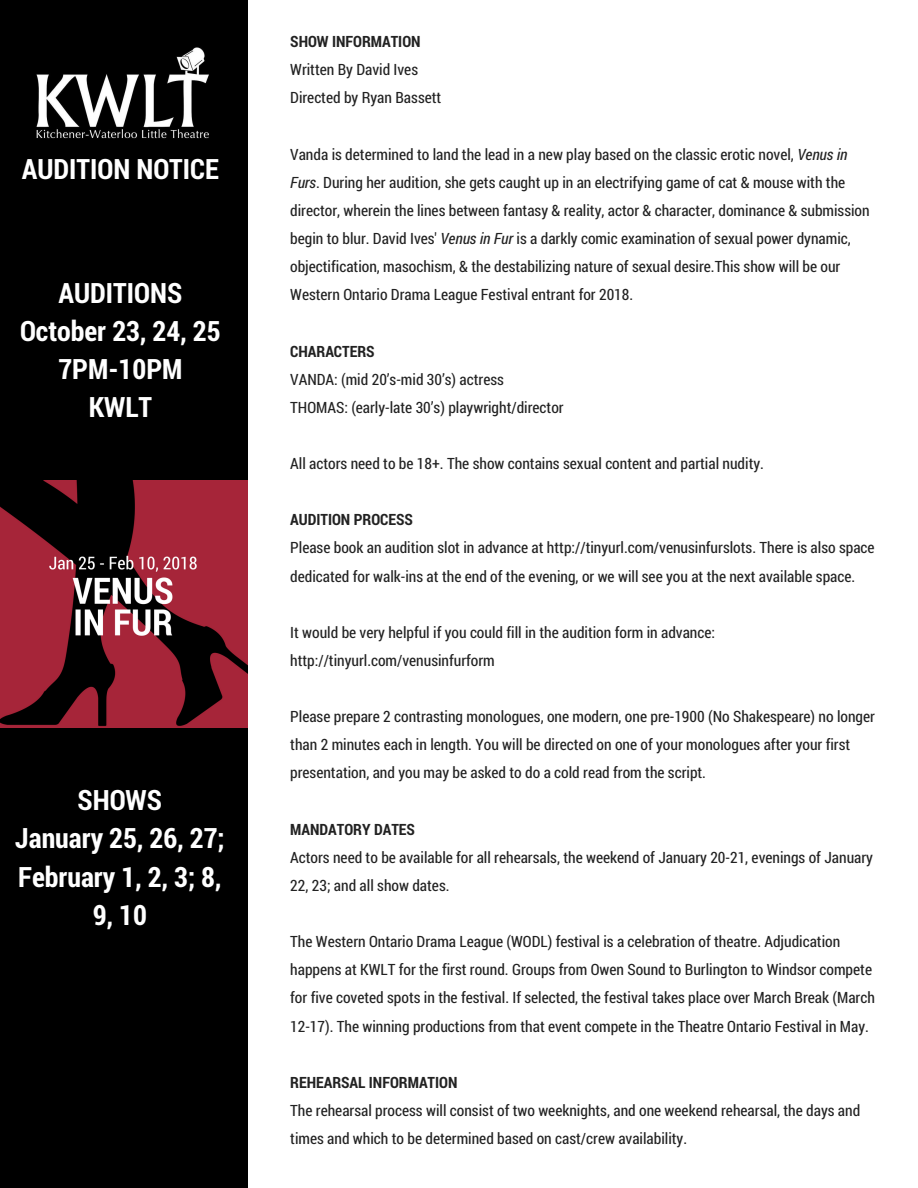
<style>
.page{position:relative;width:918px;height:1188px;background:#fff}
.page>*{position:absolute;margin:0;border:0;box-sizing:border-box;transform-origin:0 0}
.t1{font:700 28.05px/38.2px "Roboto Condensed";color:#fff;text-align:center}
.t2{font:15.6px/28.2px "Roboto Condensed";color:#222}
.t3{font:700 15.6px "Roboto Condensed";color:#222}
.s1{font-style:italic}
</style>
<div class="page">
<div style="left:0;top:0;width:247px;height:1188px;background:#000"></div>
<img style="left:36px;top:47px;width:173px;height:92px">
<img style="left:0;top:480px;width:247px;height:248px">
<h1 class="t1" style="left:22px;top:149px;width:198px">AUDITION NOTICE</h1>
<h1 class="t1" style="left:20px;top:273px;width:202px">AUDITIONS<br>October 23, 24, 25<br>7PM-10PM<br>KWLT</h1>
<h1 class="t1" style="left:15px;top:780px;width:211px">SHOWS<br>January 25, 26, 27;<br>February 1, 2, 3; 8,<br>9, 10</h1>
<p class="t3" style="left:290px;top:31px;width:132px">SHOW INFORMATION</p>
<p class="t2" style="left:290px;top:55px;width:153px">Written By David Ives<br>Directed by Ryan Bassett</p>
<p class="t2" style="left:290px;top:140px;width:581px">Vanda is determined to land the lead in a new play based on the classic erotic novel, <span class="s1">Venus in Furs</span>. During her audition, she gets caught up in an electrifying game of cat &amp; mouse with the director, wherein the lines between fantasy &amp; reality, actor &amp; character, dominance &amp; submission begin to blur. David Ives' <span class="s1">Venus in Fur</span> is a darkly comic examination of sexual power dynamic, objectification, masochism, &amp; the destabilizing nature of sexual desire.This show will be our Western Ontario Drama League Festival entrant for 2018.</p>
<p class="t3" style="left:290px;top:340px;width:86px">CHARACTERS</p>
<p class="t2" style="left:290px;top:365px;width:275px">VANDA: (mid 20’s-mid 30’s) actress<br>THOMAS: (early-late 30’s) playwright/director</p>
<p class="t2" style="left:290px;top:449px;width:475px">All actors need to be 18+. The show contains sexual content and partial nudity.</p>
<p class="t3" style="left:290px;top:509px;width:124px">AUDITION PROCESS</p>
<p class="t2" style="left:290px;top:533px;width:586px">Please book an audition slot in advance at http://tinyurl.com/venusinfurslots. There is also space dedicated for walk-ins at the end of the evening, or we will see you at the next available space.</p>
<p class="t2" style="left:290px;top:618px;width:426px">It would be very helpful if you could fill in the audition form in advance: http://tinyurl.com/venusinfurform</p>
<p class="t2" style="left:290px;top:702px;width:586px">Please prepare 2 contrasting monologues, one modern, one pre-1900 (No Shakespeare) no longer than 2 minutes each in length. You will be directed on one of your monologues after your first presentation, and you may be asked to do a cold read from the script.</p>
<p class="t3" style="left:290px;top:818px;width:126px">MANDATORY DATES</p>
<p class="t2" style="left:290px;top:843px;width:584px">Actors need to be available for all rehearsals, the weekend of January 20-21, evenings of January<br>22, 23; and all show dates.</p>
<p class="t2" style="left:290px;top:927px;width:586px">The Western Ontario Drama League (WODL) festival is a celebration of theatre. Adjudication happens at KWLT for the first round. Groups from Owen Sound to Burlington to Windsor compete for five coveted spots in the festival. If selected, the festival takes place over March Break (March 12-17). The winning productions from that event compete in the Theatre Ontario Festival in May.</p>
<p class="t3" style="left:290px;top:1071px;width:169px">REHEARSAL INFORMATION</p>
<p class="t2" style="left:290px;top:1096px;width:572px">The rehearsal process will consist of two weeknights, and one weekend rehearsal, the days and times and which to be determined based on cast/crew availability.</p>
</div>
